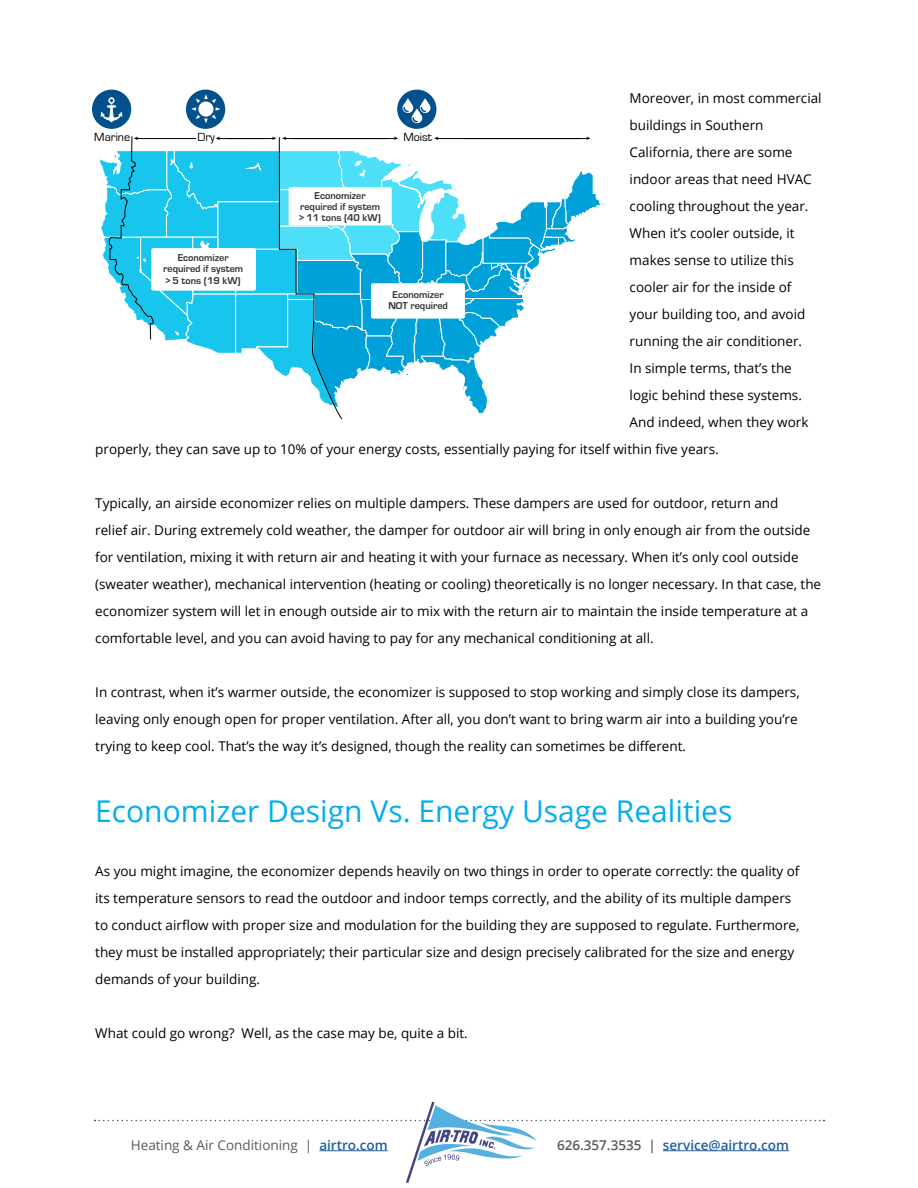
<style>
.page{position:relative;width:918px;height:1188px;background:#fff}
.page>*{position:absolute;margin:0;border:0;box-sizing:border-box;transform-origin:0 0}
.t1{font:30px "Open Sans";color:#00aeef}
.t2{font:13.5px/27px "Open Sans";color:#000}
.t3{font:13.5px "Open Sans";color:#58595b}
.t4{font:600 13.5px "Open Sans";color:#215e9e}
.t5{font:12.15px "Eurostile";color:#000}
.t6{font:700 10.2px/11.1px "Eurostile";color:#333;text-align:center}
.s1{font-weight:600;color:#215e9e}
.s2{color:#58595b}
</style>
<div class="page">
<svg style="left:94px;top:1102px;width:731px;height:81px"></svg>
<div style="left:92px;top:90px;width:39px;height:39px;background:#03518c;border-radius:50%"></div>
<div style="left:186px;top:90px;width:39px;height:39px;background:#03518c;border-radius:50%"></div>
<div style="left:397px;top:90px;width:39px;height:39px;background:#03518c;border-radius:50%"></div>
<svg style="left:99px;top:136px;width:505px;height:284px"></svg>
<svg style="left:101px;top:97px;width:21px;height:25px"></svg>
<svg style="left:191px;top:94px;width:29px;height:29px"></svg>
<svg style="left:402px;top:98px;width:29px;height:25px"></svg>
<div style="left:151px;top:248px;width:105px;height:43px;background:#fff;border-radius:2px"></div>
<div style="left:289px;top:187px;width:103px;height:39px;background:#fff;border-radius:2px"></div>
<p class="t5" style="left:94px;top:131px;width:37px">Marine</p>
<p class="t5" style="left:198px;top:131px;width:19px">Dry</p>
<p class="t5" style="left:403px;top:131px;width:30px">Moist</p>
<p class="t2" style="left:630px;top:84px;width:194px">Moreover, in most commercial buildings in Southern</p>
<p class="t2" style="left:630px;top:138px;width:164px">California, there are some</p>
<p class="t2" style="left:630px;top:165px;width:184px">indoor areas that need HVAC cooling throughout the year.<br>When it’s cooler outside, it</p>
<p class="t2" style="left:630px;top:246px;width:166px">makes sense to utilize this cooler air for the inside of</p>
<p class="t2" style="left:630px;top:300px;width:177px">your building too, and avoid running the air conditioner.<br>In simple terms, that’s the logic behind these systems.</p>
<p class="t2" style="left:630px;top:408px;width:180px">And indeed, when they work</p>
<p class="t2" style="left:95px;top:435px;width:625px">properly, they can save up to 10% of your energy costs, essentially paying for itself within five years.</p>
<p class="t6" style="left:299px;top:190px;width:83px">Economizer required if system &gt; 11 tons (40 kW)</p>
<p class="t6" style="left:163px;top:252px;width:82px">Economizer required if system &gt; 5 tons (19 kW)</p>
<p class="t6" style="left:388px;top:289px;width:61px">Economizer<br>NOT required</p>
<p class="t2" style="left:95px;top:489px;width:727px">Typically, an airside economizer relies on multiple dampers. These dampers are used for outdoor, return and<br>relief air. During extremely cold weather, the damper for outdoor air will bring in only enough air from the outside for ventilation, mixing it with return air and heating it with your furnace as necessary. When it’s only cool outside (sweater weather), mechanical intervention (heating or cooling) theoretically is no longer necessary. In that case, the economizer system will let in enough outside air to mix with the return air to maintain the inside temperature at a comfortable level, and you can avoid having to pay for any mechanical conditioning at all.</p>
<p class="t2" style="left:95px;top:678px;width:706px">In contrast, when it’s warmer outside, the economizer is supposed to stop working and simply close its dampers, leaving only enough open for proper ventilation. After all, you don’t want to bring warm air into a building you’re trying to keep cool. That’s the way it’s designed, though the reality can sometimes be different.</p>
<h2 class="t1" style="left:95px;top:790px;width:639px">Economizer Design Vs. Energy Usage Realities</h2>
<p class="t2" style="left:95px;top:857px;width:706px">As you might imagine, the economizer depends heavily on two things in order to operate correctly: the quality of its temperature sensors to read the outdoor and indoor temps correctly, and the ability of its multiple dampers to conduct airflow with proper size and modulation for the building they are supposed to regulate. Furthermore, they must be installed appropriately; their particular size and design precisely calibrated for the size and energy demands of your building.</p>
<p class="t2" style="left:95px;top:1019px;width:374px">What could go wrong? Well, as the case may be, quite a bit.</p>
<p class="t3" style="left:131px;top:1136px;width:258px">Heating &amp; Air Conditioning | <span class="s1">airtro.com</span></p>
<p class="t4" style="left:557px;top:1136px;width:234px"><span class="s2">626.357.3535 |</span> service@airtro.com</p>
</div>
